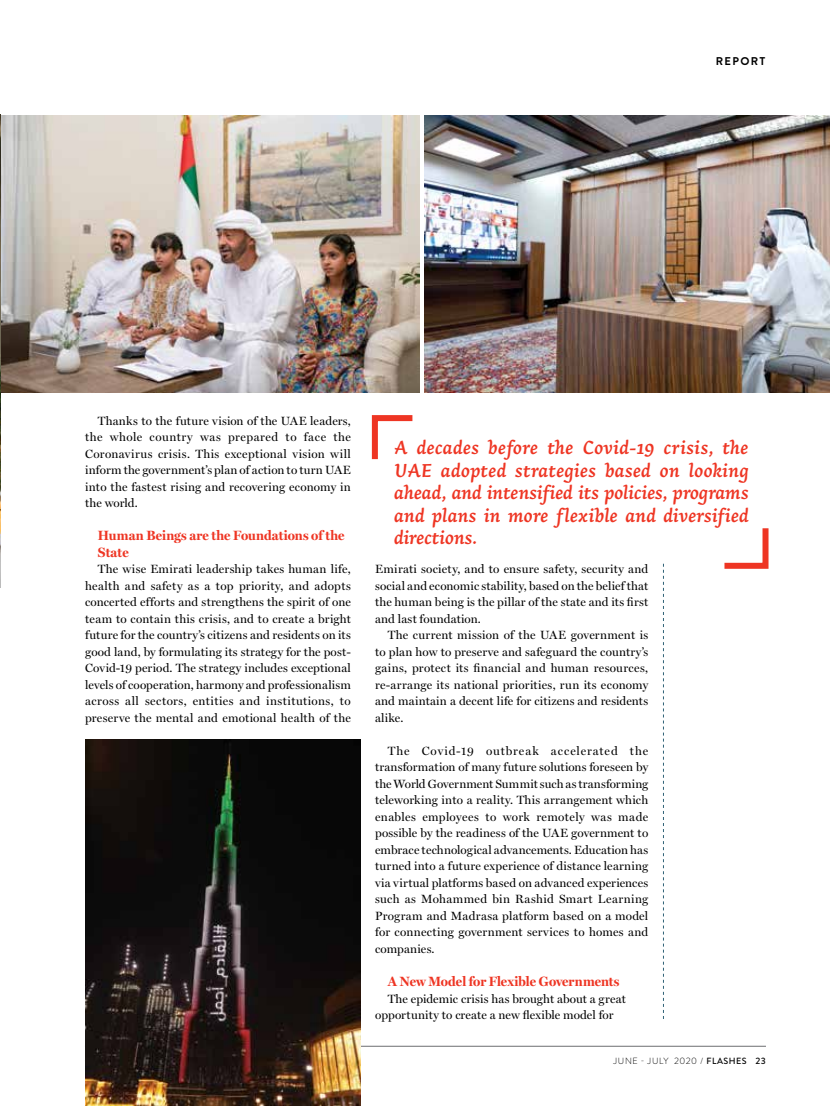
<style>
.page{position:relative;width:830px;height:1106px;background:#fff}
.page>*{position:absolute;margin:0;border:0;box-sizing:border-box;transform-origin:0 0}
.t1{font:italic 600 19.5px/22.5px "Arek";letter-spacing:.005em;color:#ee3523;text-align:justify}
.t2{font:700 13.5px/16.5px "Miller Display";letter-spacing:.005em;color:#ee3523}
.t3{font:12px/16.5px "Miller Display";letter-spacing:.015em;color:#000;text-align:justify}
.t4{font:700 11.25px "Brandon Text";letter-spacing:.12em;color:#000}
.t5{font:300 9px "Brandon Text";letter-spacing:.07em;color:#000}
.s1{font-weight:500}
</style>
<div class="page">
<hr style="left:85px;top:1046px;width:680px;height:1px;background:#6d6e71">
<img style="left:85px;top:739px;width:275px;height:367px">
<img style="left:0;top:114px;width:1px;height:473px">
<img style="left:424px;top:115px;width:405px;height:277px">
<img style="left:1px;top:115px;width:418px;height:277px">
<svg style="left:724px;top:528px;width:45px;height:41px"></svg>
<svg style="left:371px;top:415px;width:42px;height:45px"></svg>
<p class="t4" style="left:715px;top:53px;width:51px">REPORT</p>
<p class="t3" style="left:85px;top:412px;width:267px;text-indent:13px">Thanks to the future vision of the UAE leaders, the whole country was prepared to face the Coronavirus crisis. This exceptional vision will inform the government’s plan of action to turn UAE into the fastest rising and recovering economy in the world.</p>
<p class="t2" style="left:98px;top:527px;width:248px">Human Beings are the Foundations of the<br>State</p>
<p class="t3" style="left:85px;top:561px;width:267px;text-indent:13px">The wise Emirati leadership takes human life, health and safety as a top priority, and adopts concerted efforts and strengthens the spirit of one team to contain this crisis, and to create a bright future for the country’s citizens and residents on its good land, by formulating its strategy for the post-Covid-19 period. The strategy includes exceptional levels of cooperation, harmony and professionalism across all sectors, entities and institutions, to preserve the mental and emotional health of the</p>
<h1 class="t1" style="left:394px;top:436px;width:356px">A decades before the Covid-19 crisis, the UAE adopted strategies based on looking ahead, and intensified its policies, programs and plans in more flexible and diversified directions.</h1>
<p class="t3" style="left:375px;top:561px;width:274px">Emirati society, and to ensure safety, security and social and economic stability, based on the belief that the human being is the pillar of the state and its first and last foundation.</p>
<p class="t3" style="left:375px;top:627px;width:274px;text-indent:13px">The current mission of the UAE government is to plan how to preserve and safeguard the country’s gains, protect its financial and human resources, re-arrange its national priorities, run its economy and maintain a decent life for citizens and residents alike.</p>
<p class="t3" style="left:375px;top:742px;width:274px;text-indent:13px">The Covid-19 outbreak accelerated the transformation of many future solutions foreseen by the World Government Summit such as transforming teleworking into a reality. This arrangement which enables employees to work remotely was made possible by the readiness of the UAE government to embrace technological advancements. Education has turned into a future experience of distance learning via virtual platforms based on advanced experiences such as Mohammed bin Rashid Smart Learning Program and Madrasa platform based on a model for connecting government services to homes and companies.</p>
<p class="t2" style="left:387px;top:973px;width:233px">A New Model for Flexible Governments</p>
<p class="t3" style="left:375px;top:990px;width:252px;text-indent:13px">The epidemic crisis has brought about a great opportunity to create a new flexible model for</p>
<p class="t5" style="left:612px;top:1054px;width:154px">JUNE - JULY 2020 / <span class="s1">FLASHES 23</span></p>
</div>
